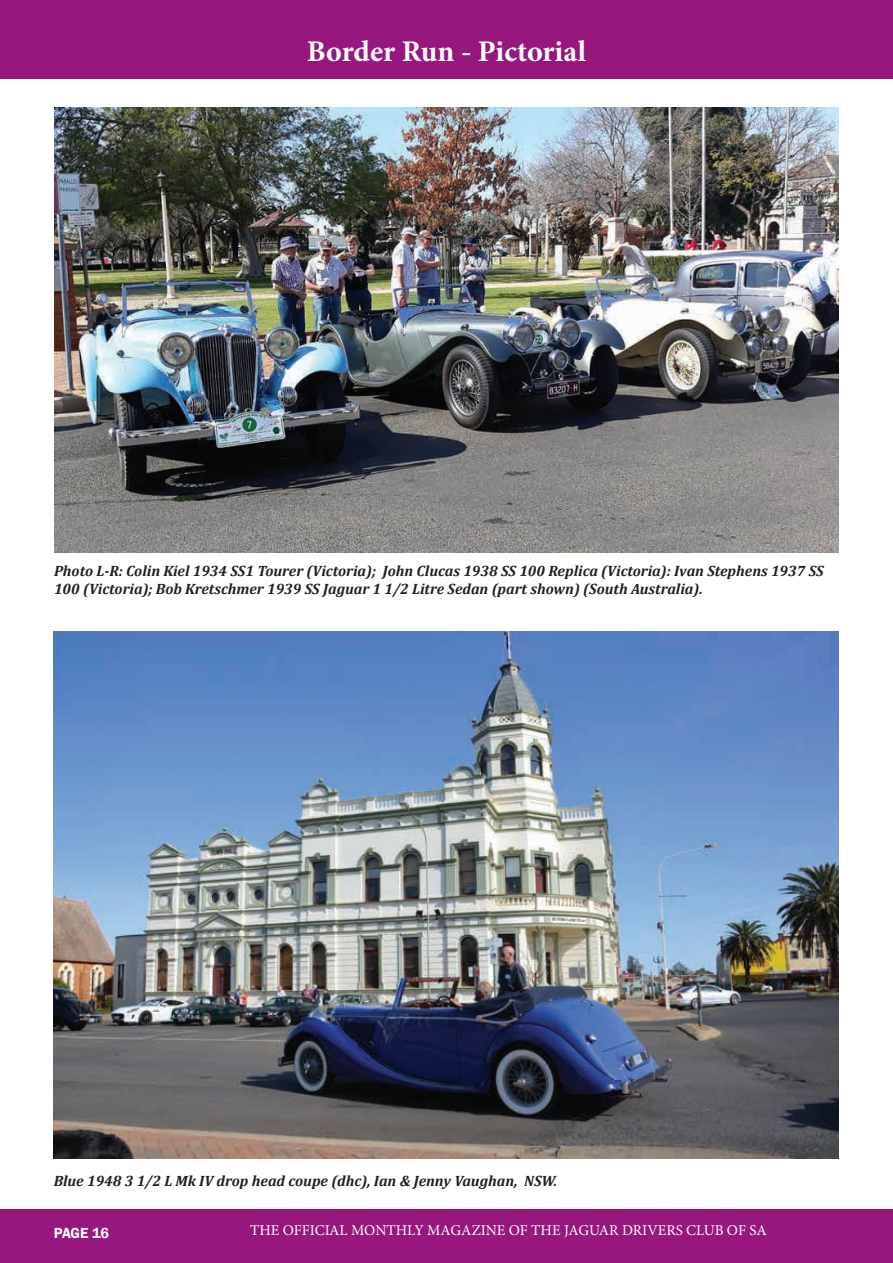
<style>
.page{position:relative;width:893px;height:1263px;background:#fff}
.page>*{position:absolute;margin:0;border:0;box-sizing:border-box;transform-origin:0 0}
.Article_Heading{font:700 30px "Minion Pro";color:#fff}
.t1{font:italic 700 15px/18px "Cambria";color:#231f20}
.t2{font:15px "Minion Pro";color:#fff}
.t3{font:600 15px "Franklin Gothic";letter-spacing:-.015em;color:#fff}
</style>
<div class="page">
<div style="left:0;top:1209px;width:893px;height:54px;background:#97177e"></div>
<div style="left:0;top:0;width:893px;height:54px;background:#97177e"></div>
<div style="left:0;top:22px;width:893px;height:56px;background:#97177e"></div>
<img style="left:54px;top:107px;width:785px;height:446px">
<img style="left:54px;top:632px;width:785px;height:526px">
<p class="Article_Heading" style="left:307px;top:30px;width:281px">Border Run - Pictorial</p>
<p class="t1" style="left:54px;top:561px;width:771px">Photo L-R: Colin Kiel 1934 SS1 Tourer (Victoria); John Clucas 1938 SS 100 Replica (Victoria): Ivan Stephens 1937 SS<br>100 (Victoria); Bob Kretschmer 1939 SS Jaguar 1 1/2 Litre Sedan (part shown) (South Australia).</p>
<p class="t1" style="left:54px;top:1171px;width:505px">Blue 1948 3 1/2 L Mk IV drop head coupe (dhc), Ian &amp; Jenny Vaughan, NSW.</p>
<p class="t3" style="left:54px;top:1224px;width:57px">PAGE 16</p>
<p class="t2" style="left:250px;top:1220px;width:518px">THE OFFICIAL MONTHLY MAGAZINE OF THE JAGUAR DRIVERS CLUB OF SA</p>
</div>
